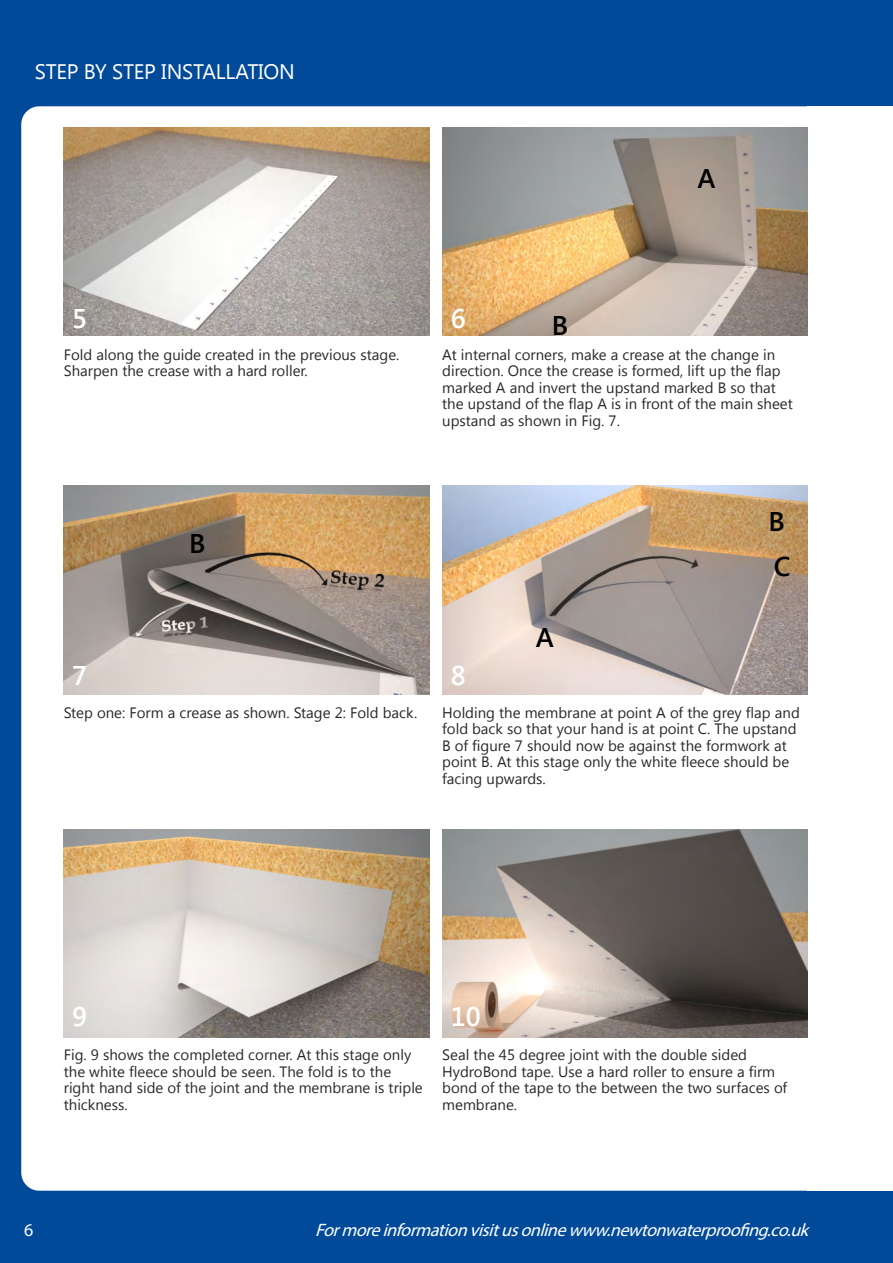
<style>
.page{position:relative;width:893px;height:1263px;background:#004a99}
.page>*{position:absolute;margin:0;border:0;box-sizing:border-box;transform-origin:0 0}
.t1{font:600 27px "Segoe UI";color:#fff}
.t2{font:600 27px "Segoe UI";color:#000}
.t3{font:21px "Segoe UI";letter-spacing:-.01em;color:#fff}
.t4{font:italic 18px "Myriad Pro";color:#fff}
.t5{font:18px "Myriad Pro";color:#fff}
.t6{font:15px/16.5px "Segoe UI";color:#292929}
</style>
<div class="page">
<div style="left:21px;top:106px;width:872px;height:1085px;background:#fff;border-radius:18px"></div>
<div style="left:808px;top:106px;width:85px;height:1085px;background:#fff"></div>
<img style="left:64px;top:829px;width:365px;height:208px">
<img style="left:64px;top:128px;width:365px;height:208px">
<img style="left:442px;top:128px;width:366px;height:208px">
<img style="left:64px;top:486px;width:365px;height:208px">
<img style="left:442px;top:486px;width:366px;height:208px">
<img style="left:442px;top:829px;width:366px;height:208px">
<h2 class="t3" style="left:35px;top:57px;width:262px">STEP BY STEP INSTALLATION</h2>
<h1 class="t1" style="left:72px;top:299px;width:16px">5</h1>
<h1 class="t1" style="left:451px;top:299px;width:16px">6</h1>
<h1 class="t2" style="left:552px;top:307px;width:18px">B</h1>
<h1 class="t2" style="left:697px;top:159px;width:20px">A</h1>
<p class="t6" style="left:64px;top:345px;width:337px">Fold along the guide created in the previous stage.<br>Sharpen the crease with a hard roller.</p>
<p class="t6" style="left:442px;top:345px;width:352px">At internal corners, make a crease at the change in direction. Once the crease is formed, lift up the flap marked A and invert the upstand marked B so that the upstand of the flap A is in front of the main sheet upstand as shown in Fig. 7.</p>
<h1 class="t2" style="left:189px;top:525px;width:18px">B</h1>
<h1 class="t1" style="left:72px;top:657px;width:16px">7</h1>
<h1 class="t1" style="left:451px;top:657px;width:16px">8</h1>
<h1 class="t2" style="left:536px;top:619px;width:20px">A</h1>
<h1 class="t2" style="left:769px;top:502px;width:18px">B</h1>
<h1 class="t2" style="left:774px;top:547px;width:18px">C</h1>
<p class="t6" style="left:64px;top:704px;width:355px">Step one: Form a crease as shown. Stage 2: Fold back.</p>
<p class="t6" style="left:442px;top:704px;width:359px">Holding the membrane at point A of the grey flap and fold back so that your hand is at point C. The upstand B of figure 7 should now be against the formwork at point B. At this stage only the white fleece should be facing upwards.</p>
<h1 class="t1" style="left:72px;top:997px;width:16px">9</h1>
<h1 class="t1" style="left:451px;top:997px;width:31px">10</h1>
<p class="t6" style="left:64px;top:1046px;width:361px">Fig. 9 shows the completed corner. At this stage only the white fleece should be seen. The fold is to the right hand side of the joint and the membrane is triple thickness.</p>
<p class="t6" style="left:442px;top:1046px;width:347px">Seal the 45 degree joint with the double sided HydroBond tape. Use a hard roller to ensure a firm bond of the tape to the between the two surfaces of membrane.</p>
<p class="t5" style="left:24px;top:1219px;width:11px">6</p>
<p class="t4" style="left:315px;top:1219px;width:500px">Formoreinformationvisitusonlinewww.newtonwaterproofing.co.uk</p>
</div>
